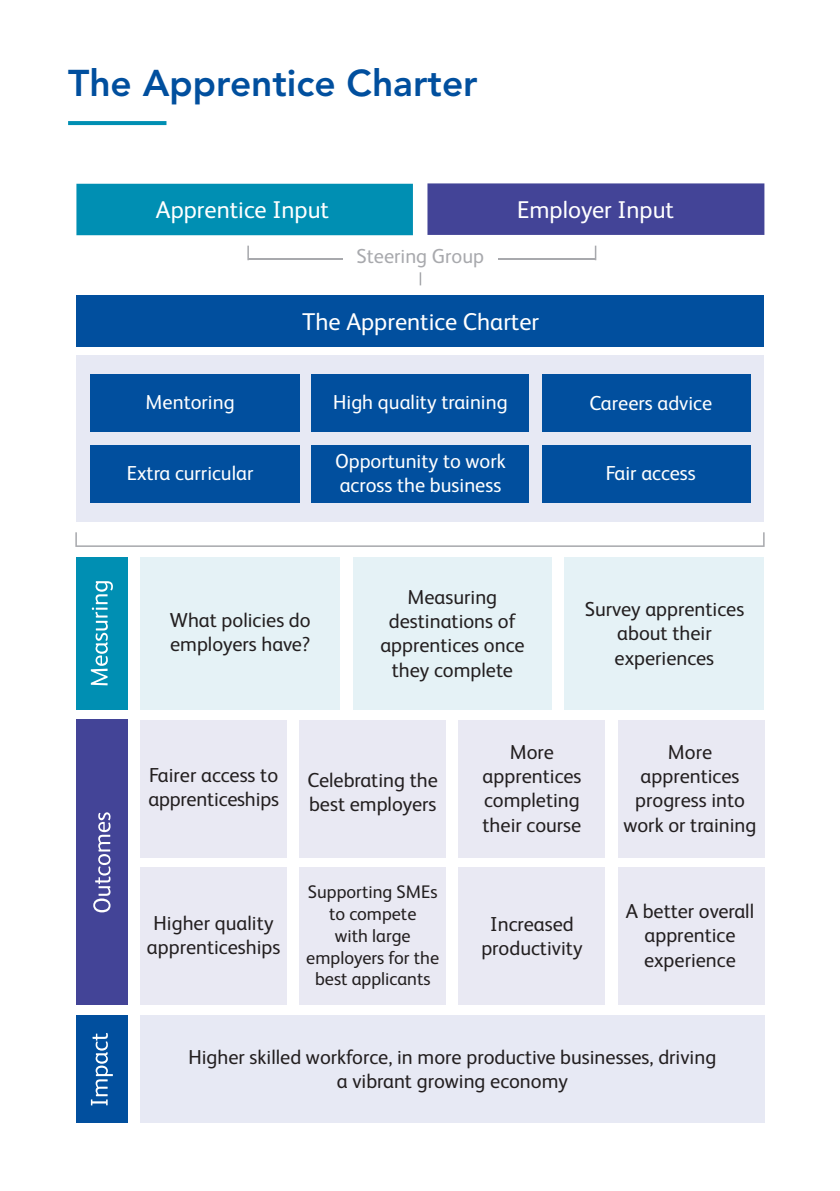
<style>
.page{position:relative;width:840px;height:1191px;background:#fff}
.page>*{position:absolute;margin:0;border:0;box-sizing:border-box;transform-origin:0 0}
.t1{font:800 37px "Avenir LT Std";color:#014f9e}
.t2{font:24.4px "FS Albert";color:#fff}
.t3{font:20.2px/24.4px "FS Albert";color:#231f20;text-align:center}
.t4{font:20.2px/24.4px "FS Albert";color:#fff}
.t5{font:20.2px "FS Albert";color:#a8a9ad}
.t6{font:18.2px/21.8px "FS Albert";color:#231f20;text-align:center}
</style>
<div class="page">
<div style="left:140px;top:1015px;width:624px;height:108px;background:#e7e9f4"></div>
<div style="left:76px;top:1015px;width:52px;height:108px;background:#014f9e"></div>
<svg style="left:91px;top:1033px;width:22px;height:72px"></svg>
<svg style="left:75px;top:532px;width:689px;height:15px"></svg>
<div style="left:76px;top:719px;width:52px;height:286px;background:#434497"></div>
<svg style="left:93px;top:812px;width:17px;height:100px"></svg>
<div style="left:140px;top:719px;width:147px;height:138px;background:#e9e9f3"></div>
<div style="left:299px;top:719px;width:147px;height:138px;background:#e9e9f3"></div>
<div style="left:458px;top:719px;width:147px;height:138px;background:#e9e9f3"></div>
<div style="left:617px;top:719px;width:147px;height:138px;background:#e9e9f3"></div>
<div style="left:140px;top:867px;width:147px;height:138px;background:#e9e9f3"></div>
<div style="left:299px;top:867px;width:147px;height:138px;background:#e9e9f3"></div>
<div style="left:458px;top:867px;width:147px;height:138px;background:#e9e9f3"></div>
<div style="left:617px;top:867px;width:147px;height:138px;background:#e9e9f3"></div>
<div style="left:76px;top:557px;width:52px;height:152px;background:#008fb3"></div>
<div style="left:140px;top:557px;width:200px;height:152px;background:#e5f2f6"></div>
<div style="left:353px;top:557px;width:198px;height:152px;background:#e5f2f6"></div>
<div style="left:564px;top:557px;width:200px;height:152px;background:#e5f2f6"></div>
<svg style="left:91px;top:581px;width:22px;height:104px"></svg>
<div style="left:76px;top:296px;width:688px;height:51px;background:#014f9e"></div>
<div style="left:76px;top:355px;width:688px;height:167px;background:#e7e9f4"></div>
<div style="left:90px;top:375px;width:209px;height:57px;background:#014f9e"></div>
<div style="left:312px;top:375px;width:216px;height:57px;background:#014f9e"></div>
<div style="left:541px;top:375px;width:209px;height:57px;background:#014f9e"></div>
<div style="left:90px;top:445px;width:209px;height:58px;background:#014f9e"></div>
<div style="left:312px;top:445px;width:216px;height:58px;background:#014f9e"></div>
<div style="left:541px;top:445px;width:209px;height:58px;background:#014f9e"></div>
<div style="left:76px;top:184px;width:336px;height:51px;background:#008fb3"></div>
<div style="left:427px;top:183px;width:337px;height:52px;background:#434497"></div>
<hr style="left:248px;top:259px;width:347px;height:1px;background:#a8a9ad">
<svg style="left:247px;top:246px;width:2px;height:14px"></svg>
<svg style="left:594px;top:246px;width:2px;height:14px"></svg>
<div style="left:343px;top:245px;width:154px;height:30px;background:#fff"></div>
<svg style="left:419px;top:272px;width:2px;height:13px"></svg>
<svg style="left:68px;top:121px;width:98px;height:4px"></svg>
<p class="t1" style="left:68px;top:61px;width:411px">The Apprentice Charter</p>
<p class="t2" style="left:156px;top:195px;width:174px">Apprentice Input</p>
<p class="t2" style="left:516px;top:195px;width:158px">Employer Input</p>
<p class="t5" style="left:356px;top:245px;width:129px">Steering Group</p>
<p class="t2" style="left:302px;top:308px;width:238px">The Apprentice Charter</p>
<p class="t4" style="left:145px;top:390px;width:90px">Mentoring</p>
<p class="t4" style="left:333px;top:390px;width:176px">High quality training</p>
<p class="t4" style="left:589px;top:390px;width:124px">Careers advice</p>
<p class="t4" style="left:127px;top:461px;width:128px">Extra curricular</p>
<p class="t4" style="left:335px;top:449px;width:172px">Opportunity to work across the business</p>
<p class="t4" style="left:605px;top:461px;width:91px">Fair access</p>
<p class="t3" style="left:170px;top:607px;width:142px;text-align:left">What policies do employers have?</p>
<p class="t3" style="left:380px;top:584px;width:146px">Measuring destinations of apprentices once they complete</p>
<p class="t3" style="left:584px;top:597px;width:161px">Survey apprentices about their experiences</p>
<p class="t3" style="left:148px;top:762px;width:132px;text-align:left">Fairer access to apprenticeships</p>
<p class="t3" style="left:307px;top:767px;width:132px;text-align:left">Celebrating the best employers</p>
<p class="t3" style="left:147px;top:910px;width:135px">Higher quality apprenticeships</p>
<p class="t6" style="left:306px;top:880px;width:134px">Supporting SMEs to compete<br>with large employers for the best applicants</p>
<p class="t3" style="left:482px;top:739px;width:100px">More apprentices completing their course</p>
<p class="t3" style="left:623px;top:739px;width:134px">More apprentices progress into work or training</p>
<p class="t3" style="left:481px;top:911px;width:103px">Increased productivity</p>
<p class="t3" style="left:625px;top:898px;width:130px">A better overall apprentice experience</p>
<p class="t3" style="left:188px;top:1044px;width:529px">Higher skilled workforce, in more productive businesses, driving a vibrant growing economy</p>
</div>
